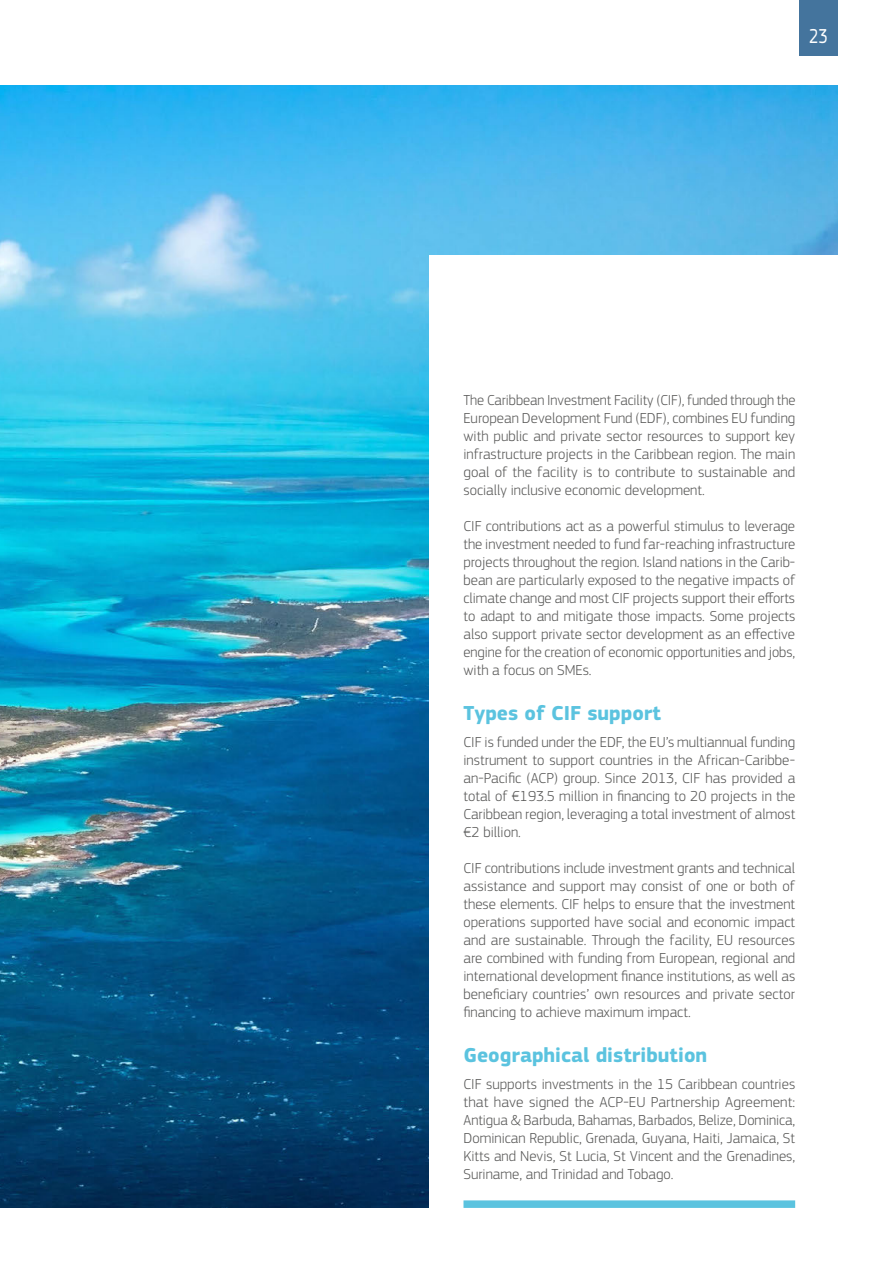
<style>
.page{position:relative;width:893px;height:1263px;background:#fff}
.page>*{position:absolute;margin:0;border:0;box-sizing:border-box;transform-origin:0 0}
.t1{font:700 21px "EC Square Sans Pro";color:#5bc3df}
.t2{font:21px "EC Square Sans Pro";color:#fff;scale:.8 1}
._01_body{font:300 15px/18px "EC Square Sans Pro";color:#575756;text-align:justify}
</style>
<div class="page">
<img style="left:0;top:85px;width:838px;height:1122px">
<div style="left:429px;top:255px;width:464px;height:1008px;background:#fff"></div>
<div style="left:799px;top:0;width:39px;height:55px;background:#44749d"></div>
<div style="left:463px;top:1200px;width:332px;height:8px;background:#5bc3df"></div>
<h1 class="t2" style="left:809px;top:24px;width:25px">23</h1>
<p class="_01_body" style="left:463px;top:391px;width:333px">The Caribbean Investment Facility (CIF), funded through the European Development Fund (EDF), combines EU funding with public and private sector resources to support key infrastructure projects in the Caribbean region. The main goal of the facility is to contribute to sustainable and socially inclusive economic development.</p>
<p class="_01_body" style="left:463px;top:517px;width:333px">CIF contributions act as a powerful stimulus to leverage the investment needed to fund far-reaching infrastructure projects throughout the region. Island nations in the Carib&shy;bean are particularly exposed to the negative impacts of climate change and most CIF projects support their efforts to adapt to and mitigate those impacts. Some projects also support private sector development as an effective engine for the creation of economic opportunities and jobs, with a focus on SMEs.</p>
<p class="t1" style="left:463px;top:701px;width:199px">Types of CIF support</p>
<p class="_01_body" style="left:463px;top:733px;width:333px">CIF is funded under the EDF, the EU’s multiannual funding instrument to support countries in the African-Caribbe&shy;an-Pacific (ACP) group. Since 2013, CIF has provided a total of €193.5 million in financing to 20 projects in the Caribbean region, leveraging a total investment of almost €2 billion.</p>
<p class="_01_body" style="left:463px;top:859px;width:333px">CIF contributions include investment grants and technical assistance and support may consist of one or both of these elements. CIF helps to ensure that the investment operations supported have social and economic impact and are sustainable. Through the facility, EU resources are combined with funding from European, regional and international development finance institutions, as well as beneficiary countries’ own resources and private sector financing to achieve maximum impact.</p>
<p class="t1" style="left:463px;top:1043px;width:245px">Geographical distribution</p>
<p class="_01_body" style="left:463px;top:1075px;width:333px">CIF supports investments in the 15 Caribbean countries that have signed the ACP-EU Partnership Agreement:<br>Antigua &amp; Barbuda, Bahamas, Barbados, Belize, Dominica, Dominican Republic, Grenada, Guyana, Haiti, Jamaica, St Kitts and Nevis, St Lucia, St Vincent and the Grenadines, Suriname, and Trinidad and Tobago.</p>
</div>
